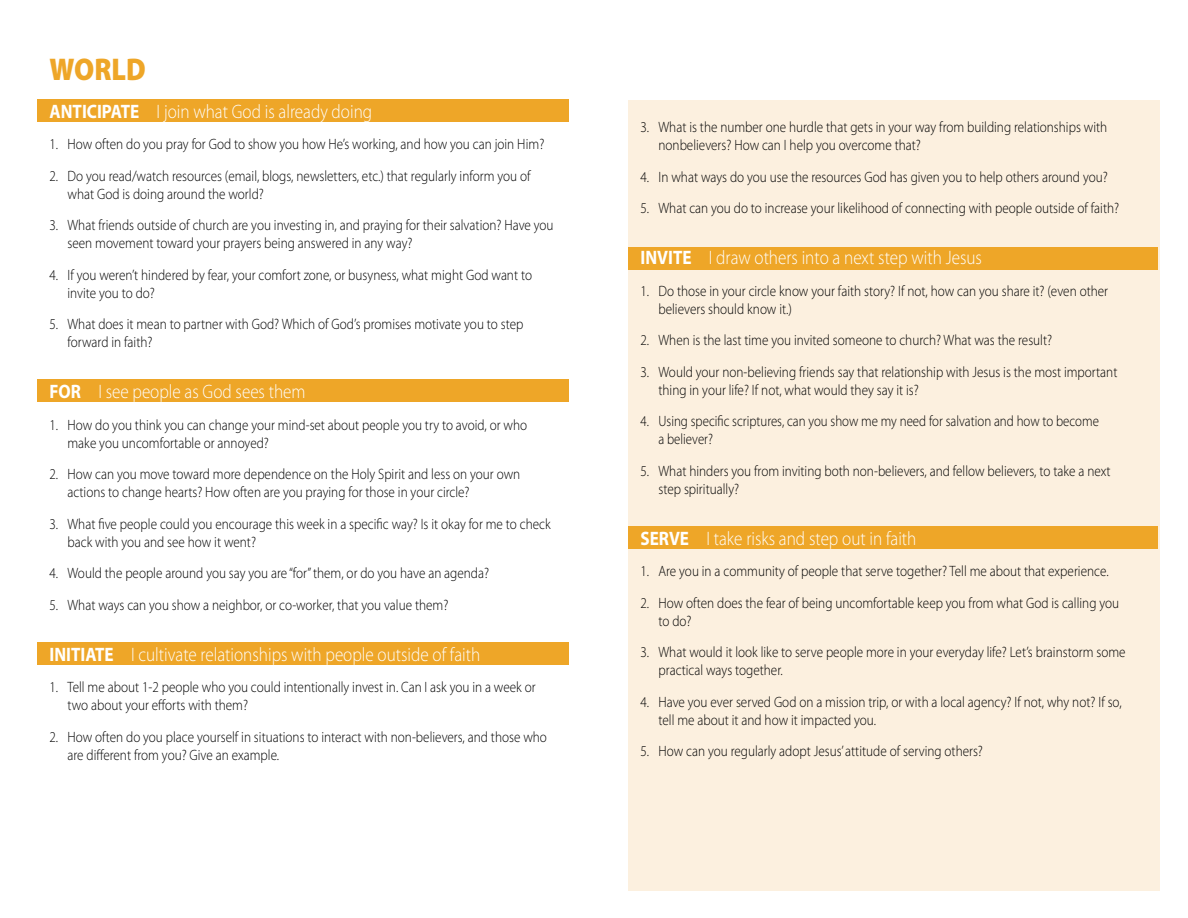
<style>
.page{position:relative;width:1188px;height:918px;background:#fff}
.page>*{position:absolute;margin:0;border:0;box-sizing:border-box;transform-origin:0 0}
.t1{font:900 31.5px "Myriad Pro";color:#eea628;scale:.88 1}
.t2{font:300 19.5px "Myriad Pro";color:#fff;scale:.88 1}
.t3{font:300 15px/18px "Myriad Pro";color:#000;scale:.88 1}
.t4{font:300 15px/18px "Myriad Pro";color:#000;scale:.86 1}
.s1{font-weight:700}
</style>
<div class="page">
<div style="left:629px;top:100px;width:531px;height:790px;background:#fcf0df"></div>
<div style="left:37px;top:100px;width:532px;height:22px;background:#eea628"></div>
<div style="left:629px;top:247px;width:529px;height:23px;background:#eea628"></div>
<div style="left:629px;top:527px;width:529px;height:22px;background:#eea628"></div>
<div style="left:37px;top:643px;width:532px;height:22px;background:#eea628"></div>
<div style="left:37px;top:380px;width:532px;height:22px;background:#eea628"></div>
<h1 class="t1" style="left:50px;top:49px;width:111px">WORLD</h1>
<h2 class="t2" style="left:50px;top:99px;width:368px"><span class="s1">ANTICIPATE</span> I join what God is already doing</h2>
<p class="t3" style="left:50px;top:135px;width:564px">1. How often do you pray for God to show you how He’s working, and how you can join Him?</p>
<p class="t3" style="left:68px;top:167px;width:528px;text-indent:-18px">2. Do you read/watch resources (email, blogs, newsletters, etc.) that regularly inform you of what God is doing around the world?</p>
<p class="t3" style="left:68px;top:216px;width:554px;text-indent:-18px">3. What friends outside of church are you investing in, and praying for their salvation? Have you seen movement toward your prayers being answered in any way?</p>
<p class="t3" style="left:68px;top:266px;width:529px;text-indent:-18px">4. If you weren’t hindered by fear, your comfort zone, or busyness, what might God want to invite you to do?</p>
<p class="t3" style="left:68px;top:315px;width:520px;text-indent:-18px">5. What does it mean to partner with God? Which of God’s promises motivate you to step forward in faith?</p>
<h2 class="t2" style="left:50px;top:380px;width:293px"><span class="s1">FOR</span> I see people as God sees them</h2>
<p class="t3" style="left:68px;top:416px;width:524px;text-indent:-18px">1. How do you think you can change your mind-set about people you try to avoid, or who make you uncomfortable or annoyed?</p>
<p class="t3" style="left:68px;top:465px;width:516px;text-indent:-18px">2. How can you move toward more dependence on the Holy Spirit and less on your own actions to change hearts? How often are you praying for those in your circle?</p>
<p class="t3" style="left:68px;top:515px;width:551px;text-indent:-18px">3. What five people could you encourage this week in a specific way? Is it okay for me to check back with you and see how it went?</p>
<p class="t3" style="left:50px;top:564px;width:501px">4. Would the people around you say you are “for” them, or do you have an agenda?</p>
<p class="t3" style="left:50px;top:596px;width:455px">5. What ways can you show a neighbor, or co-worker, that you value them?</p>
<h2 class="t2" style="left:50px;top:642px;width:491px"><span class="s1">INITIATE</span> I cultivate relationships with people outside of faith</h2>
<p class="t3" style="left:68px;top:678px;width:533px;text-indent:-18px">1. Tell me about 1-2 people who you could intentionally invest in. Can I ask you in a week or two about your efforts with them?</p>
<p class="t3" style="left:68px;top:728px;width:546px;text-indent:-18px">2. How often do you place yourself in situations to interact with non-believers, and those who are different from you? Give an example.</p>
<p class="t3" style="left:659px;top:118px;width:511px;text-indent:-18px">3. What is the number one hurdle that gets in your way from building relationships with nonbelievers? How can I help you overcome that?</p>
<p class="t3" style="left:641px;top:168px;width:533px">4. In what ways do you use the resources God has given you to help others around you?</p>
<p class="t3" style="left:641px;top:199px;width:545px">5. What can you do to increase your likelihood of connecting with people outside of faith?</p>
<h2 class="t2" style="left:640px;top:246px;width:389px"><span class="s1">INVITE</span> I draw others into a next step with Jesus</h2>
<p class="t3" style="left:659px;top:282px;width:512px;text-indent:-18px">1. Do those in your circle know your faith story? If not, how can you share it? (even other believers should know it.)</p>
<p class="t3" style="left:640px;top:331px;width:469px">2. When is the last time you invited someone to church? What was the result?</p>
<p class="t3" style="left:659px;top:363px;width:523px;text-indent:-18px">3. Would your non-believing friends say that relationship with Jesus is the most important thing in your life? If not, what would they say it is?</p>
<p class="t4" style="left:658px;top:412px;width:514px;text-indent:-18px">4. Using specific scriptures, can you show me my need for salvation and how to become a believer?</p>
<p class="t3" style="left:659px;top:462px;width:515px;text-indent:-18px">5. What hinders you from inviting both non-believers, and fellow believers, to take a next step spiritually?</p>
<h2 class="t2" style="left:640px;top:527px;width:315px"><span class="s1">SERVE</span> I take risks and step out in faith</h2>
<p class="t3" style="left:640px;top:562px;width:534px">1. Are you in a community of people that serve together? Tell me about that experience.</p>
<p class="t3" style="left:659px;top:594px;width:525px;text-indent:-18px">2. How often does the fear of being uncomfortable keep you from what God is calling you to do?</p>
<p class="t3" style="left:659px;top:643px;width:532px;text-indent:-18px">3. What would it look like to serve people more in your everyday life? Let’s brainstorm some practical ways together.</p>
<p class="t3" style="left:659px;top:693px;width:528px;text-indent:-18px">4. Have you ever served God on a mission trip, or with a local agency? If not, why not? If so, tell me about it and how it impacted you.</p>
<p class="t3" style="left:640px;top:742px;width:391px">5. How can you regularly adopt Jesus’ attitude of serving others?</p>
</div>
